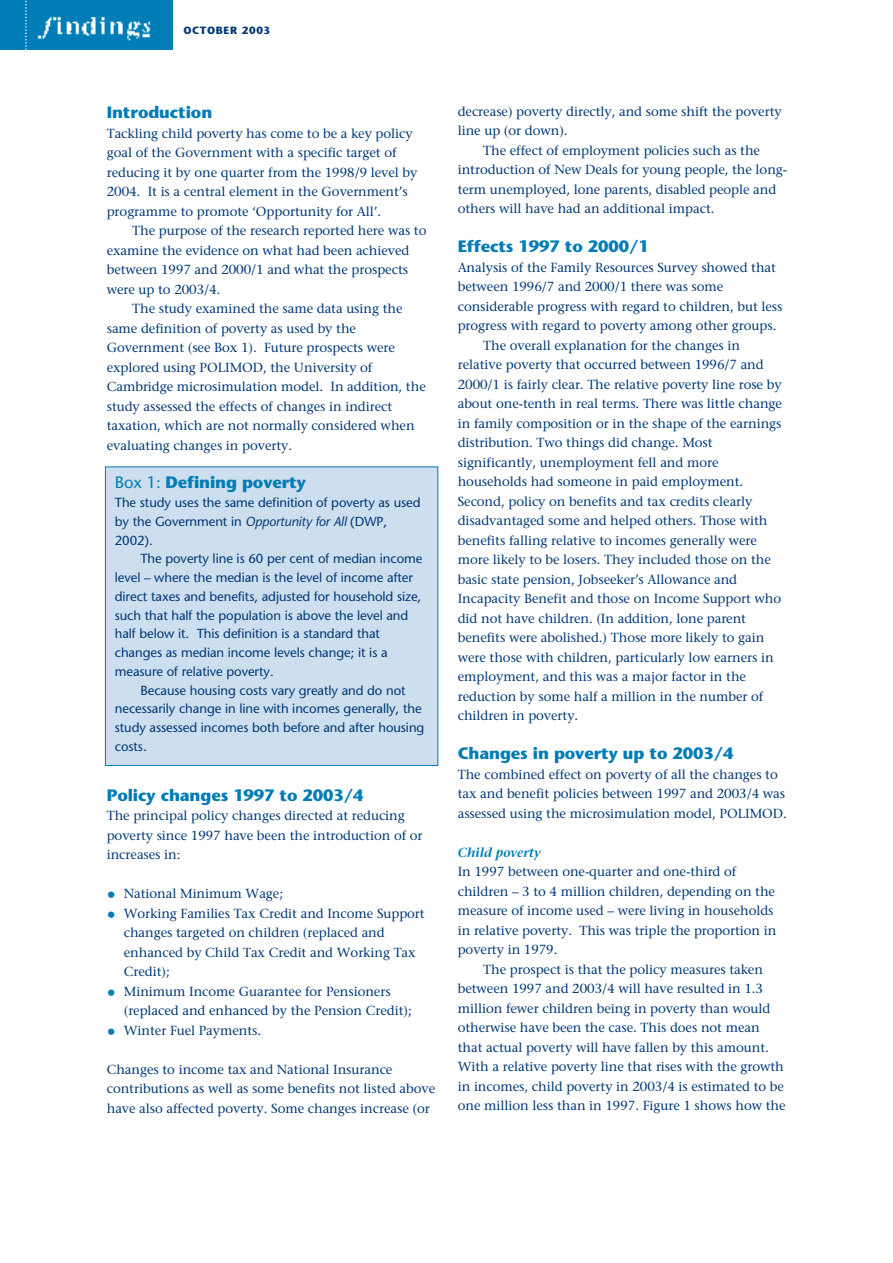
<style>
.page{position:relative;width:893px;height:1263px;background:#fff}
.page>*{position:absolute;margin:0;border:0;box-sizing:border-box;transform-origin:0 0}
.t1{font:700 16.5px "Stone Sans";letter-spacing:-.005em;color:#007cb6}
.t2{font:13.2px/19.5px "Stone Serif";letter-spacing:-.005em;color:#003876}
.t3{font:13.2px/18.8px "Stone Sans";letter-spacing:-.005em;color:#003876}
.t4{font:italic 600 13.2px "Stone Serif";letter-spacing:-.005em;color:#007cb6}
.t5{font:700 10.5px "Stone Sans";letter-spacing:.065em;color:#003876}
.s1{font-weight:400}
.s2{font-style:italic}
.s3{font-size:18px;color:#007cb6}
</style>
<div class="page">
<div style="left:0;top:0;width:173px;height:50px;background:#007cb6"></div>
<img style="left:37px;top:16px;width:114px;height:25px">
<svg style="left:25px;top:0;width:2px;height:50px"></svg>
<div style="left:105px;top:467px;width:333px;height:298px;background:#cddeee"></div>
<div style="left:105px;top:466px;width:333px;height:300px;border:1px solid #007cb6"></div>
<p class="t5" style="left:183px;top:26px;width:88px">OCTOBER 2003</p>
<p class="t1" style="left:107px;top:106px;width:107px">Introduction</p>
<p class="t2" style="left:107px;top:125px;width:312px">Tackling child poverty has come to be a key policy goal of the Government with a specific target of reducing it by one quarter from the 1998/9 level by 2004. It is a central element in the Government’s programme to promote ‘Opportunity for All’.</p>
<p class="t2" style="left:132px;top:222px;width:296px">The purpose of the research reported here was to</p>
<p class="t2" style="left:107px;top:242px;width:304px">examine the evidence on what had been achieved</p>
<p class="t2" style="left:107px;top:261px;width:303px">between 1997 and 2000/1 and what the prospects</p>
<p class="t2" style="left:107px;top:281px;width:115px">were up to 2003/4.</p>
<p class="t2" style="left:132px;top:300px;width:272px">The study examined the same data using the</p>
<p class="t2" style="left:107px;top:320px;width:251px">same definition of poverty as used by the</p>
<p class="t2" style="left:107px;top:339px;width:290px">Government (see Box 1). Future prospects were</p>
<p class="t2" style="left:107px;top:359px;width:267px">explored using POLIMOD, the University of</p>
<p class="t2" style="left:107px;top:378px;width:320px">Cambridge microsimulation model. In addition, the</p>
<p class="t2" style="left:107px;top:398px;width:287px">study assessed the effects of changes in indirect</p>
<p class="t2" style="left:107px;top:417px;width:309px">taxation, which are not normally considered when</p>
<p class="t2" style="left:107px;top:437px;width:187px">evaluating changes in poverty.</p>
<p class="t1" style="left:115px;top:476px;width:193px"><span class="s1">Box 1:</span> Defining poverty</p>
<p class="t3" style="left:115px;top:495px;width:307px">The study uses the same definition of poverty as used by the Government in <span class="s2">Opportunity for All</span> (DWP,<br>2002).</p>
<p class="t3" style="left:115px;top:551px;width:309px;text-indent:26px">The poverty line is 60 per cent of median income level – where the median is the level of income after direct taxes and benefits, adjusted for household size, such that half the population is above the level and half below it. This definition is a standard that changes as median income levels change; it is a measure of relative poverty.</p>
<p class="t3" style="left:115px;top:682px;width:311px;text-indent:26px">Because housing costs vary greatly and do not necessarily change in line with incomes generally, the study assessed incomes both before and after housing costs.</p>
<p class="t1" style="left:107px;top:789px;width:258px">Policy changes 1997 to 2003/4</p>
<p class="t2" style="left:107px;top:807px;width:317px">The principal policy changes directed at reducing poverty since 1997 have been the introduction of or increases in:</p>
<p class="t2" style="left:107px;top:885px;width:178px"><span class="s3">•</span> National Minimum Wage;</p>
<p class="t2" style="left:124px;top:905px;width:302px;text-indent:-17px"><span class="s3">•</span> Working Families Tax Credit and Income Support changes targeted on children (replaced and enhanced by Child Tax Credit and Working Tax Credit);</p>
<p class="t2" style="left:124px;top:983px;width:289px;text-indent:-17px"><span class="s3">•</span> Minimum Income Guarantee for Pensioners (replaced and enhanced by the Pension Credit);</p>
<p class="t2" style="left:107px;top:1022px;width:156px"><span class="s3">•</span> Winter Fuel Payments.</p>
<p class="t2" style="left:107px;top:1061px;width:330px">Changes to income tax and National Insurance contributions as well as some benefits not listed above have also affected poverty. Some changes increase (or</p>
<p class="t2" style="left:458px;top:103px;width:325px">decrease) poverty directly, and some shift the poverty</p>
<p class="t2" style="left:458px;top:122px;width:111px">line up (or down).</p>
<p class="t2" style="left:483px;top:142px;width:278px">The effect of employment policies such as the</p>
<p class="t2" style="left:458px;top:161px;width:331px">introduction of New Deals for young people, the long-</p>
<p class="t2" style="left:458px;top:181px;width:320px">term unemployed, lone parents, disabled people and</p>
<p class="t2" style="left:458px;top:200px;width:258px">others will have had an additional impact.</p>
<p class="t1" style="left:458px;top:240px;width:192px">Effects 1997 to 2000/1</p>
<p class="t2" style="left:458px;top:259px;width:320px">Analysis of the Family Resources Survey showed that</p>
<p class="t2" style="left:458px;top:278px;width:267px">between 1996/7 and 2000/1 there was some</p>
<p class="t2" style="left:458px;top:298px;width:326px">considerable progress with regard to children, but less</p>
<p class="t2" style="left:458px;top:317px;width:320px">progress with regard to poverty among other groups.</p>
<p class="t2" style="left:483px;top:337px;width:258px">The overall explanation for the changes in</p>
<p class="t2" style="left:458px;top:356px;width:307px">relative poverty that occurred between 1996/7 and</p>
<p class="t2" style="left:458px;top:376px;width:325px">2000/1 is fairly clear. The relative poverty line rose by</p>
<p class="t2" style="left:458px;top:395px;width:326px">about one-tenth in real terms. There was little change</p>
<p class="t2" style="left:458px;top:415px;width:325px">in family composition or in the shape of the earnings</p>
<p class="t2" style="left:458px;top:434px;width:256px">distribution. Two things did change. Most</p>
<p class="t2" style="left:458px;top:454px;width:262px">significantly, unemployment fell and more</p>
<p class="t2" style="left:458px;top:473px;width:287px">households had someone in paid employment.</p>
<p class="t2" style="left:458px;top:493px;width:296px">Second, policy on benefits and tax credits clearly</p>
<p class="t2" style="left:458px;top:512px;width:311px">disadvantaged some and helped others. Those with</p>
<p class="t2" style="left:458px;top:532px;width:301px">benefits falling relative to incomes generally were</p>
<p class="t2" style="left:458px;top:551px;width:315px">more likely to be losers. They included those on the</p>
<p class="t2" style="left:458px;top:571px;width:281px">basic state pension, Jobseeker’s Allowance and</p>
<p class="t2" style="left:458px;top:590px;width:325px">Incapacity Benefit and those on Income Support who</p>
<p class="t2" style="left:458px;top:610px;width:290px">did not have children. (In addition, lone parent</p>
<p class="t2" style="left:458px;top:629px;width:308px">benefits were abolished.) Those more likely to gain</p>
<p class="t2" style="left:458px;top:649px;width:317px">were those with children, particularly low earners in</p>
<p class="t2" style="left:458px;top:668px;width:290px">employment, and this was a major factor in the</p>
<p class="t2" style="left:458px;top:688px;width:307px">reduction by some half a million in the number of</p>
<p class="t2" style="left:458px;top:707px;width:122px">children in poverty.</p>
<p class="t1" style="left:458px;top:747px;width:277px">Changes in poverty up to 2003/4</p>
<p class="t2" style="left:458px;top:766px;width:330px">The combined effect on poverty of all the changes to tax and benefit policies between 1997 and 2003/4 was assessed using the microsimulation model, POLIMOD.</p>
<p class="t4" style="left:458px;top:847px;width:85px">Child poverty</p>
<p class="t2" style="left:458px;top:863px;width:320px">In 1997 between one-quarter and one-third of children – 3 to 4 million children, depending on the measure of income used – were living in households in relative poverty. This was triple the proportion in poverty in 1979.</p>
<p class="t2" style="left:458px;top:961px;width:329px;text-indent:26px">The prospect is that the policy measures taken between 1997 and 2003/4 will have resulted in 1.3 million fewer children being in poverty than would otherwise have been the case. This does not mean that actual poverty will have fallen by this amount.<br>With a relative poverty line that rises with the growth in incomes, child poverty in 2003/4 is estimated to be one million less than in 1997. Figure 1 shows how the</p>
</div>
